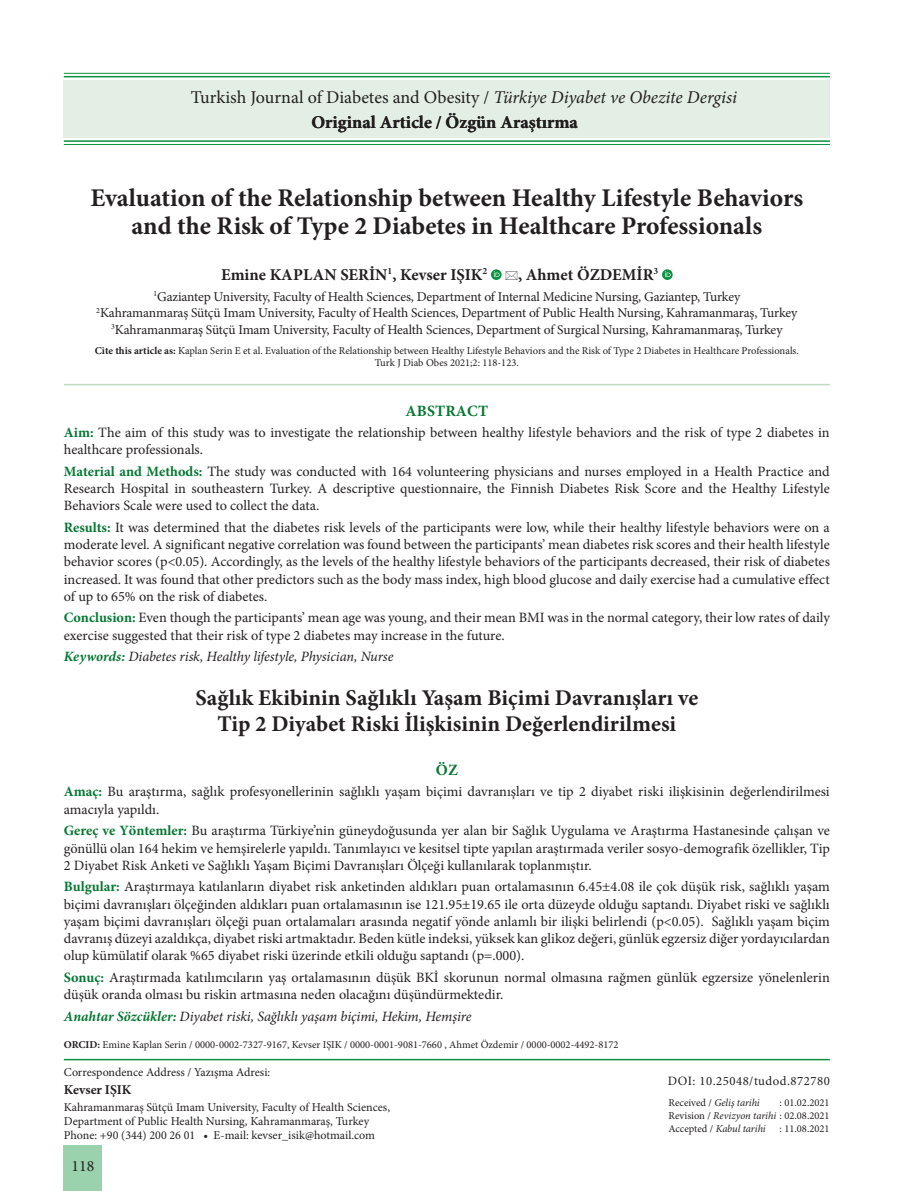
<style>
.page{position:relative;width:915px;height:1191px;background:#fff}
.page>*{position:absolute;margin:0;border:0;box-sizing:border-box;transform-origin:0 0}
.t1{font:700 25.5px "Minion Pro";color:#231f20}
.t2{font:700 22.5px "Minion Pro";color:#231f20}
.t3{font:18px "Minion Pro";color:#231f20}
.t4{font:700 18px "Minion Pro";color:#231f20}
.t5{font:700 16.5px "Minion Pro";color:#231f20}
.t6{font:700 15.75px "Minion Pro";letter-spacing:.01em;color:#057732}
.t7{font:15.75px "Minion Pro";color:#231f20}
.t8{font:14.25px/17.2px "Minion Pro";color:#231f20}
.t9{font:italic 14.25px "Minion Pro";letter-spacing:-.01em;color:#231f20}
.t10{font:13.5px "Minion Pro";letter-spacing:-.01em;color:#231f20}
.t11{font:700 13.5px "Minion Pro";color:#231f20}
.t12{font:12.75px "Minion Pro";letter-spacing:.04em;color:#231f20}
.t13{font:12px "Minion Pro";color:#231f20}
.t14{font:10.5px "Minion Pro";color:#231f20}
.t15{font:italic 10.5px "Minion Pro";letter-spacing:-.01em;color:#231f20}
.s1{font-style:italic}
.s2{font-weight:700}
.s3{font-weight:700;color:#057732}
.s4{font-style:normal}
</style>
<div class="page">
<div style="left:64px;top:80px;width:765px;height:57px;background:#e3efe4"></div>
<hr style="left:64px;top:76px;width:765px;height:1px;background:#089240">
<hr style="left:64px;top:140px;width:765px;height:2px;background:#089240">
<hr style="left:64px;top:73px;width:765px;height:1px;background:#089240">
<hr style="left:64px;top:144px;width:765px;height:1px;background:#089240">
<div style="left:64px;top:1145px;width:38px;height:46px;background:#9ad2ae"></div>
<hr style="left:64px;top:1058px;width:765px;height:2px;background:#089240">
<hr style="left:64px;top:384px;width:765px;height:1px;background:#c0dbc2">
<svg style="left:662px;top:269px;width:10px;height:11px"></svg>
<svg style="left:491px;top:269px;width:11px;height:11px"></svg>
<p class="t3" style="left:191px;top:85px;width:547px">Turkish Journal of Diabetes and Obesity / <span class="s1">Türkiye Diyabet ve Obezite Dergisi</span></p>
<p class="t4" style="left:311px;top:110px;width:268px">Original Article / Özgün Araştırma</p>
<p class="t1" style="left:90px;top:180px;width:713px">Evaluation of the Relationship between Healthy Lifestyle Behaviors</p>
<p class="t1" style="left:131px;top:208px;width:632px">and the Risk of Type 2 Diabetes in Healthcare Professionals</p>
<p class="t5" style="left:221px;top:263px;width:268px">Emine KAPLAN SERİN<sup>1</sup>, Kevser IŞIK<sup>2</sup></p>
<p class="t5" style="left:518px;top:263px;width:142px">, Ahmet ÖZDEMİR<sup>3</sup></p>
<p class="t10" style="left:153px;top:287px;width:588px"><sup>1</sup>Gaziantep University, Faculty of Health Sciences, Department of Internal Medicine Nursing, Gaziantep, Turkey</p>
<p class="t10" style="left:96px;top:304px;width:702px"><sup>2</sup>Kahramanmaraş Sütçü Imam University, Faculty of Health Sciences, Department of Public Health Nursing, Kahramanmaraş, Turkey</p>
<p class="t10" style="left:111px;top:320px;width:672px"><sup>3</sup>Kahramanmaraş Sütçü Imam University, Faculty of Health Sciences, Department of Surgical Nursing, Kahramanmaraş, Turkey</p>
<p class="t14" style="left:95px;top:344px;width:705px"><span class="s2">Cite this article as:</span> Kaplan Serin E et al. Evaluation of the Relationship between Healthy Lifestyle Behaviors and the Risk of Type 2 Diabetes in Healthcare Professionals.</p>
<p class="t14" style="left:375px;top:356px;width:145px">Turk J Diab Obes 2021;2: 118-123.</p>
<p class="t6" style="left:405px;top:399px;width:84px">ABSTRACT</p>
<p class="t8" style="left:64px;top:424px;width:767px"><span class="s3">Aim:</span> The aim of this study was to investigate the relationship between healthy lifestyle behaviors and the risk of type 2 diabetes in healthcare professionals.</p>
<p class="t8" style="left:64px;top:463px;width:767px;text-align:justify"><span class="s3">Material and Methods:</span> The study was conducted with 164 volunteering physicians and nurses employed in a Health Practice and Research Hospital in southeastern Turkey. A descriptive questionnaire, the Finnish Diabetes Risk Score and the Healthy Lifestyle Behaviors Scale were used to collect the data.</p>
<p class="t8" style="left:64px;top:519px;width:767px;text-align:justify"><span class="s3">Results:</span> It was determined that the diabetes risk levels of the participants were low, while their healthy lifestyle behaviors were on a moderate level. A significant negative correlation was found between the participants’ mean diabetes risk scores and their health lifestyle behavior scores (p&lt;0.05). Accordingly, as the levels of the healthy lifestyle behaviors of the participants decreased, their risk of diabetes increased. It was found that other predictors such as the body mass index, high blood glucose and daily exercise had a cumulative effect of up to 65% on the risk of diabetes.</p>
<p class="t8" style="left:64px;top:609px;width:767px"><span class="s3">Conclusion:</span> Even though the participants’ mean age was young, and their mean BMI was in the normal category, their low rates of daily exercise suggested that their risk of type 2 diabetes may increase in the future.</p>
<p class="t9" style="left:64px;top:647px;width:331px"><span class="s3">Keywords:</span> Diabetes risk, Healthy lifestyle, Physician, Nurse</p>
<p class="t2" style="left:195px;top:682px;width:504px">Sağlık Ekibinin Sağlıklı Yaşam Biçimi Davranışları ve</p>
<p class="t2" style="left:217px;top:708px;width:460px">Tip 2 Diyabet Riski İlişkisinin Değerlendirilmesi</p>
<p class="t6" style="left:435px;top:759px;width:23px">ÖZ</p>
<p class="t8" style="left:64px;top:783px;width:767px"><span class="s3">Amaç:</span> Bu araştırma, sağlık profesyonellerinin sağlıklı yaşam biçimi davranışları ve tip 2 diyabet riski ilişkisinin değerlendirilmesi amacıyla yapıldı.</p>
<p class="t8" style="left:64px;top:822px;width:767px;text-align:justify"><span class="s3">Gereç ve Yöntemler:</span> Bu araştırma Türkiye’nin güneydoğusunda yer alan bir Sağlık Uygulama ve Araştırma Hastanesinde çalışan ve gönüllü olan 164 hekim ve hemşirelerle yapıldı. Tanımlayıcı ve kesitsel tipte yapılan araştırmada veriler sosyo-demografik özellikler, Tip 2 Diyabet Risk Anketi ve Sağlıklı Yaşam Biçimi Davranışları Ölçeği kullanılarak toplanmıştır.</p>
<p class="t8" style="left:64px;top:878px;width:767px;text-align:justify"><span class="s3">Bulgular:</span> Araştırmaya katılanların diyabet risk anketinden aldıkları puan ortalamasının 6.45±4.08 ile çok düşük risk, sağlıklı yaşam biçimi davranışları ölçeğinden aldıkları puan ortalamasının ise 121.95±19.65 ile orta düzeyde olduğu saptandı. Diyabet riski ve sağlıklı yaşam biçimi davranışları ölçeği puan ortalamaları arasında negatif yönde anlamlı bir ilişki belirlendi (p&lt;0.05). Sağlıklı yaşam biçim davranış düzeyi azaldıkça, diyabet riski artmaktadır. Beden kütle indeksi, yüksek kan glikoz değeri, günlük egzersiz diğer yordayıcılardan olup kümülatif olarak %65 diyabet riski üzerinde etkili olduğu saptandı (p=.000).</p>
<p class="t8" style="left:64px;top:968px;width:767px"><span class="s3">Sonuç:</span> Araştırmada katılımcıların yaş ortalamasının düşük BKİ skorunun normal olmasına rağmen günlük egzersize yönelenlerin düşük oranda olması bu riskin artmasına neden olacağını düşündürmektedir.</p>
<p class="t9" style="left:64px;top:1006px;width:409px"><span class="s3">Anahtar Sözcükler:</span> Diyabet riski, Sağlıklı yaşam biçimi, Hekim, Hemşire</p>
<p class="t14" style="left:64px;top:1037px;width:556px"><span class="s2">ORCID:</span> Emine Kaplan Serin / 0000-0002-7327-9167, Kevser IŞIK / 0000-0001-9081-7660 , Ahmet Özdemir / 0000-0002-4492-8172</p>
<p class="t13" style="left:64px;top:1063px;width:208px">Correspondence Address / Yazışma Adresi:</p>
<p class="t11" style="left:64px;top:1080px;width:69px">Kevser IŞIK</p>
<p class="t13" style="left:64px;top:1098px;width:327px">Kahramanmaraş Sütçü Imam University, Faculty of Health Sciences,</p>
<p class="t13" style="left:64px;top:1113px;width:307px">Department of Public Health Nursing, Kahramanmaraş, Turkey</p>
<p class="t13" style="left:64px;top:1126px;width:312px">Phone: +90 (344) 200 26 01 • E-mail: kevser_isik@hotmail.com</p>
<p class="t7" style="left:72px;top:1155px;width:24px">118</p>
<p class="t12" style="left:667px;top:1072px;width:164px">DOI: 10.25048/tudod.872780</p>
<p class="t15" style="left:668px;top:1095px;width:93px"><span class="s4">Received /</span> Geliş tarihi</p>
<p class="t14" style="left:779px;top:1096px;width:51px">: 01.02.2021</p>
<p class="t14" style="left:668px;top:1108px;width:162px">Revision / <span class="s1">Revizyon tarihi</span> : 02.08.2021</p>
<p class="t15" style="left:668px;top:1121px;width:99px"><span class="s4">Accepted /</span> Kabul tarihi</p>
<p class="t14" style="left:779px;top:1121px;width:51px">: 11.08.2021</p>
</div>
